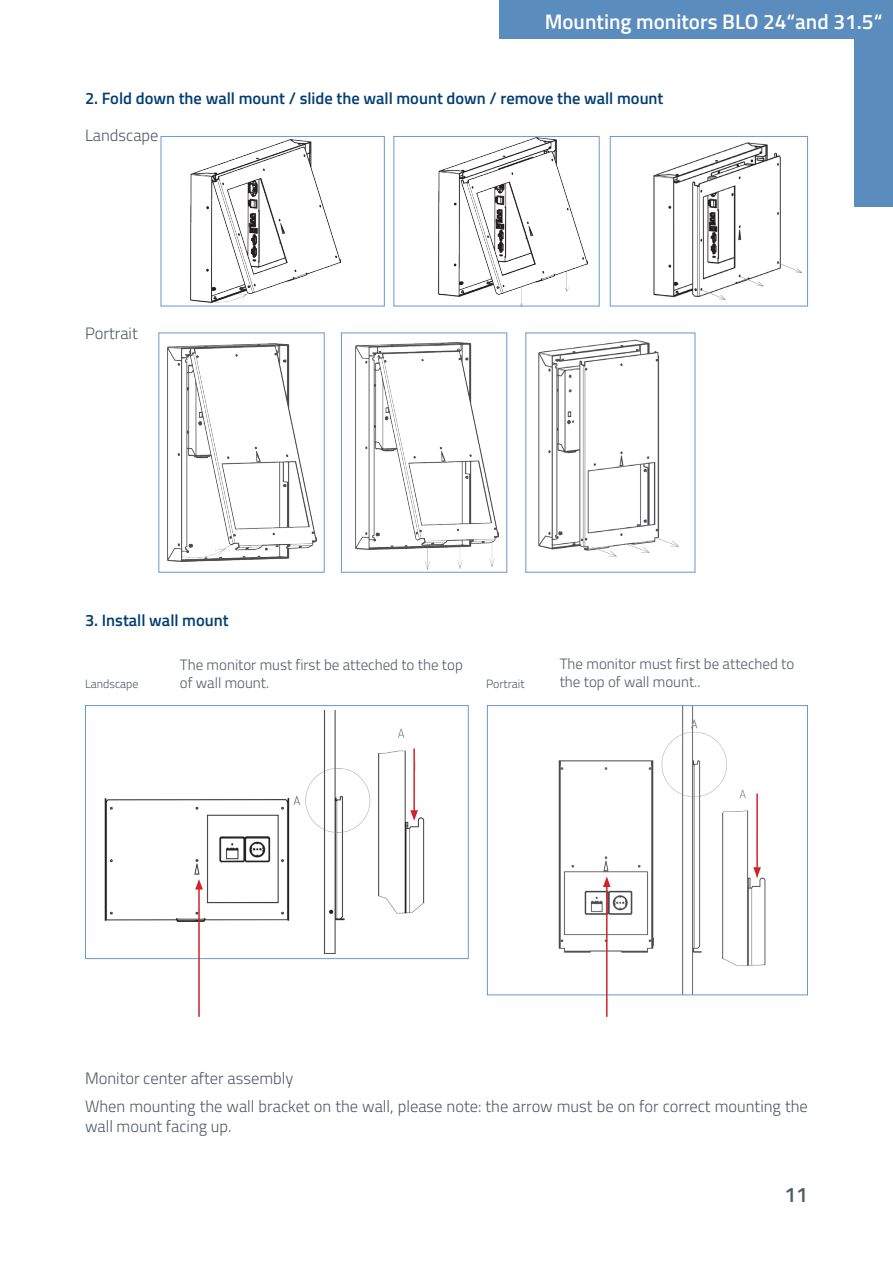
<style>
.page{position:relative;width:893px;height:1263px;background:#fff}
.page>*{position:absolute;margin:0;border:0;box-sizing:border-box;transform-origin:0 0}
.t1{font:600 21px "Titillium Web";color:#fff}
.t2{font:600 21px "Titillium Web";color:#505a64}
.Text_FORTEC{font:300 16.5px/19.8px "Titillium Web";color:#505a64}
.Überschrift_3_FORTEC{font:600 16.5px "Titillium Web";color:#023e73}
.t3{font:300 15px/18px "Titillium Web";color:#505a64}
.Text_FORTEC-2{font:300 12px "Titillium Web";color:#505a64}
</style>
<div class="page">
<div style="left:500px;top:0;width:393px;height:38px;background:#5a8cbe"></div>
<div style="left:855px;top:32px;width:38px;height:175px;background:#5a8cbe"></div>
<img style="left:167px;top:343px;width:150px;height:219px">
<div style="left:158px;top:332px;width:167px;height:241px;border:1px solid #6599d1"></div>
<img style="left:355px;top:342px;width:144px;height:227px">
<div style="left:341px;top:332px;width:166px;height:241px;border:1px solid #6599d1"></div>
<img style="left:538px;top:339px;width:141px;height:218px">
<div style="left:525px;top:333px;width:170px;height:240px;border:1px solid #6599d1"></div>
<img style="left:558px;top:707px;width:208px;height:286px">
<div style="left:487px;top:705px;width:321px;height:290px;border:1px solid #6599d1"></div>
<hr style="left:606px;top:885px;width:2px;height:132px;background:#d1232a">
<svg style="left:603px;top:876px;width:8px;height:11px"></svg>
<img style="left:653px;top:142px;width:149px;height:158px">
<div style="left:610px;top:136px;width:198px;height:170px;border:1px solid #6599d1"></div>
<img style="left:438px;top:138px;width:149px;height:166px">
<div style="left:393px;top:136px;width:207px;height:170px;border:1px solid #6599d1"></div>
<img style="left:190px;top:140px;width:151px;height:163px">
<div style="left:161px;top:136px;width:224px;height:170px;border:1px solid #6599d1"></div>
<img style="left:104px;top:710px;width:321px;height:244px">
<div style="left:85px;top:705px;width:384px;height:254px;border:1px solid #6599d1"></div>
<hr style="left:198px;top:887px;width:2px;height:130px;background:#d1232a">
<svg style="left:195px;top:879px;width:8px;height:10px"></svg>
<div style="left:750px;top:851px;width:21px;height:24px;background:#fff"></div>
<hr style="left:756px;top:793px;width:2px;height:76px;background:#d1232a">
<svg style="left:753px;top:867px;width:8px;height:11px"></svg>
<div style="left:406px;top:771px;width:21px;height:45px;background:#fff"></div>
<hr style="left:413px;top:748px;width:2px;height:64px;background:#d1232a">
<svg style="left:410px;top:810px;width:8px;height:11px"></svg>
<p class="t1" style="left:545px;top:6px;width:339px">Mounting monitors BLO 24“and 31.5“</p>
<p class="Überschrift_3_FORTEC" style="left:85px;top:86px;width:580px">2. Fold down the wall mount / slide the wall mount down / remove the wall mount</p>
<p class="Text_FORTEC" style="left:85px;top:124px;width:75px">Landscape</p>
<p class="Text_FORTEC" style="left:85px;top:322px;width:54px">Portrait</p>
<p class="Überschrift_3_FORTEC" style="left:85px;top:608px;width:145px">3. Install wall mount</p>
<p class="t3" style="left:180px;top:655px;width:284px">The monitor must first be atteched to the top of wall mount.</p>
<p class="t3" style="left:560px;top:654px;width:236px">The monitor must first be atteched to the top of wall mount..</p>
<p class="Text_FORTEC-2" style="left:85px;top:675px;width:55px">Landscape</p>
<p class="Text_FORTEC-2" style="left:486px;top:675px;width:40px">Portrait</p>
<p class="Text_FORTEC" style="left:85px;top:1067px;width:210px">Monitor center after assembly</p>
<p class="Text_FORTEC" style="left:85px;top:1096px;width:724px">When mounting the wall bracket on the wall, please note: the arrow must be on for correct mounting the wall mount facing up.</p>
<p class="t2" style="left:784px;top:1178px;width:25px">11</p>
</div>
